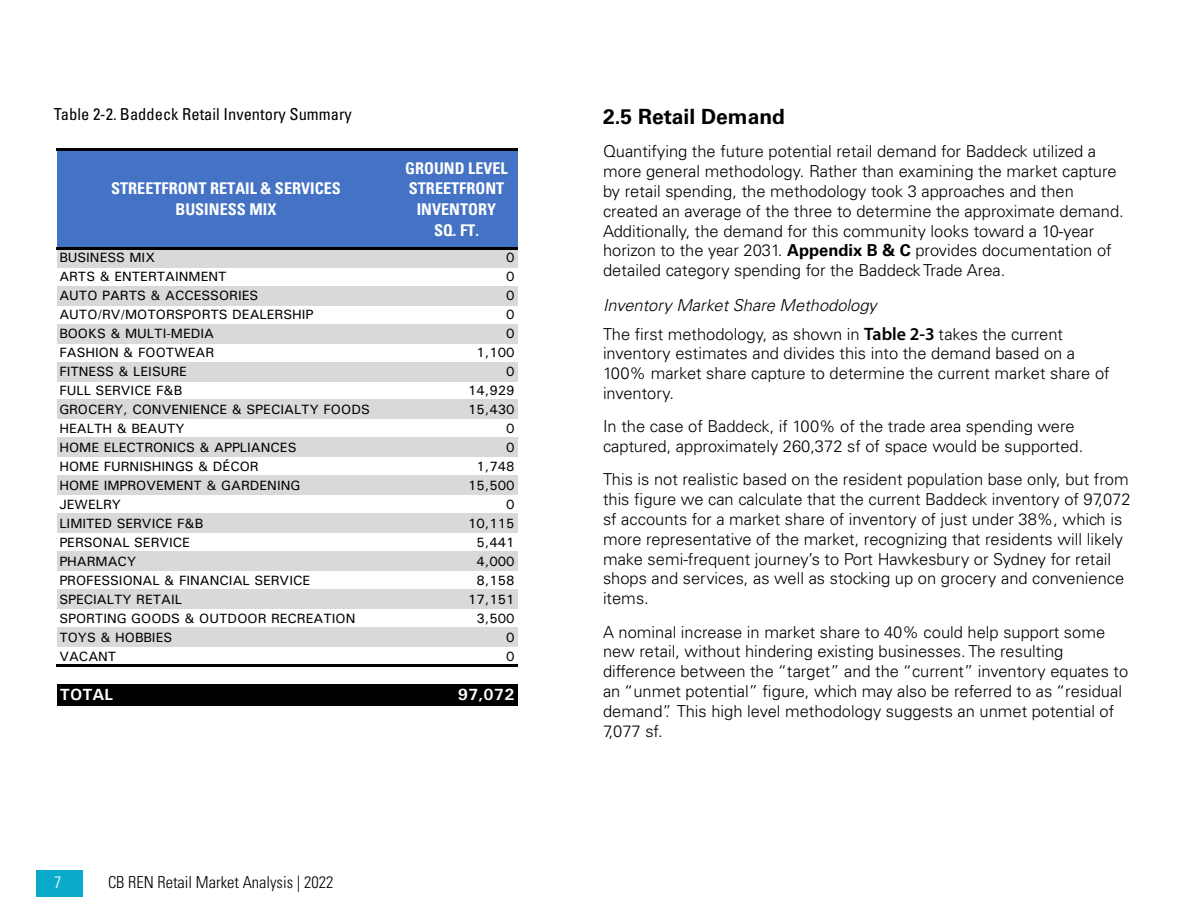
<style>
.page{position:relative;width:1188px;height:918px;background:#fff}
.page>*{position:absolute;margin:0;border:0;box-sizing:border-box;transform-origin:0 0}
.t1{font:700 21px "Univers LT Std";color:#000}
.t2{font:300 16.5px/19.8px "Univers LT Std";color:#000}
.t3{font:condensed 16.5px "Univers LT Std";color:#000}
.t4{font:300 condensed 16.5px "Univers LT Std";color:#000}
.t5{font:300 condensed 16.5px "Univers LT Std";color:#fff}
.t6{font:700 condensed 16.2px/20.7px "Univers LT Pro";color:#fff;text-align:center}
.t7{font:700 16.2px "Univers";color:#fff}
.t8{font:13.5px "Univers";color:#000}
.s1{font-weight:700}
.s2{font-style:italic}
.s3{font-family:"Myriad Variable Concept";font-weight:400;font-size:18px}
</style>
<div class="page">
<div style="left:37px;top:871px;width:46px;height:26px;background:#0aaaca"></div>
<div style="left:57px;top:150px;width:461px;height:98px;background:#4472c4"></div>
<div style="left:57px;top:248px;width:461px;height:19px;background:#d9d9d9"></div>
<div style="left:57px;top:286px;width:461px;height:19px;background:#d9d9d9"></div>
<div style="left:57px;top:324px;width:461px;height:19px;background:#d9d9d9"></div>
<div style="left:57px;top:362px;width:461px;height:19px;background:#d9d9d9"></div>
<div style="left:57px;top:400px;width:461px;height:19px;background:#d9d9d9"></div>
<div style="left:57px;top:438px;width:461px;height:19px;background:#d9d9d9"></div>
<div style="left:57px;top:476px;width:461px;height:19px;background:#d9d9d9"></div>
<div style="left:57px;top:514px;width:461px;height:19px;background:#d9d9d9"></div>
<div style="left:57px;top:552px;width:461px;height:19px;background:#d9d9d9"></div>
<div style="left:57px;top:589px;width:461px;height:20px;background:#d9d9d9"></div>
<div style="left:57px;top:627px;width:461px;height:19px;background:#d9d9d9"></div>
<div style="left:57px;top:684px;width:461px;height:21px;background:#000"></div>
<hr style="left:57px;top:148px;width:461px;height:3px;background:#000">
<hr style="left:57px;top:247px;width:461px;height:3px;background:#000">
<hr style="left:57px;top:664px;width:461px;height:3px;background:#000">
<p class="t3" style="left:54px;top:104px;width:299px">Table 2-2. Baddeck Retail Inventory Summary</p>
<p class="t6" style="left:111px;top:178px;width:231px">STREETFRONT RETAIL &amp; SERVICES<br>BUSINESS MIX</p>
<p class="t6" style="left:405px;top:157px;width:104px">GROUND LEVEL<br>STREETFRONT<br>INVENTORY<br>SQ. FT.</p>
<p class="t8" style="left:59px;top:249px;width:97px">BUSINESS MIX</p>
<p class="t8" style="left:506px;top:249px;width:10px">0</p>
<p class="t8" style="left:59px;top:268px;width:169px">ARTS &amp; ENTERTAINMENT</p>
<p class="t8" style="left:506px;top:268px;width:10px">0</p>
<p class="t8" style="left:59px;top:287px;width:200px">AUTO PARTS &amp; ACCESSORIES</p>
<p class="t8" style="left:506px;top:287px;width:10px">0</p>
<p class="t8" style="left:59px;top:306px;width:256px">AUTO/RV/MOTORSPORTS DEALERSHIP</p>
<p class="t8" style="left:506px;top:306px;width:10px">0</p>
<p class="t8" style="left:59px;top:325px;width:156px">BOOKS &amp; MULTI-MEDIA</p>
<p class="t8" style="left:506px;top:325px;width:10px">0</p>
<p class="t8" style="left:59px;top:344px;width:156px">FASHION &amp; FOOTWEAR</p>
<p class="t8" style="left:476px;top:344px;width:40px">1,100</p>
<p class="t8" style="left:59px;top:363px;width:129px">FITNESS &amp; LEISURE</p>
<p class="t8" style="left:506px;top:363px;width:10px">0</p>
<p class="t8" style="left:59px;top:382px;width:124px">FULL SERVICE F&amp;B</p>
<p class="t8" style="left:468px;top:382px;width:48px">14,929</p>
<p class="t8" style="left:59px;top:401px;width:312px">GROCERY, CONVENIENCE &amp; SPECIALTY FOODS</p>
<p class="t8" style="left:468px;top:401px;width:48px">15,430</p>
<p class="t8" style="left:59px;top:420px;width:127px">HEALTH &amp; BEAUTY</p>
<p class="t8" style="left:506px;top:420px;width:10px">0</p>
<p class="t8" style="left:59px;top:439px;width:239px">HOME ELECTRONICS &amp; APPLIANCES</p>
<p class="t8" style="left:506px;top:439px;width:10px">0</p>
<p class="t8" style="left:59px;top:458px;width:201px">HOME FURNISHINGS &amp; DÉCOR</p>
<p class="t8" style="left:476px;top:458px;width:40px">1,748</p>
<p class="t8" style="left:59px;top:477px;width:243px">HOME IMPROVEMENT &amp; GARDENING</p>
<p class="t8" style="left:468px;top:477px;width:48px">15,500</p>
<p class="t8" style="left:59px;top:496px;width:63px">JEWELRY</p>
<p class="t8" style="left:506px;top:496px;width:10px">0</p>
<p class="t8" style="left:59px;top:515px;width:145px">LIMITED SERVICE F&amp;B</p>
<p class="t8" style="left:468px;top:515px;width:48px">10,115</p>
<p class="t8" style="left:59px;top:534px;width:132px">PERSONAL SERVICE</p>
<p class="t8" style="left:476px;top:534px;width:40px">5,441</p>
<p class="t8" style="left:59px;top:553px;width:78px">PHARMACY</p>
<p class="t8" style="left:476px;top:553px;width:40px">4,000</p>
<p class="t8" style="left:59px;top:572px;width:252px">PROFESSIONAL &amp; FINANCIAL SERVICE</p>
<p class="t8" style="left:476px;top:572px;width:40px">8,158</p>
<p class="t8" style="left:59px;top:591px;width:124px">SPECIALTY RETAIL</p>
<p class="t8" style="left:468px;top:591px;width:48px">17,151</p>
<p class="t8" style="left:59px;top:610px;width:298px">SPORTING GOODS &amp; OUTDOOR RECREATION</p>
<p class="t8" style="left:476px;top:610px;width:40px">3,500</p>
<p class="t8" style="left:59px;top:629px;width:114px">TOYS &amp; HOBBIES</p>
<p class="t8" style="left:506px;top:629px;width:10px">0</p>
<p class="t8" style="left:59px;top:648px;width:59px">VACANT</p>
<p class="t8" style="left:506px;top:648px;width:10px">0</p>
<p class="t7" style="left:60px;top:684px;width:55px">TOTAL</p>
<p class="t7" style="left:458px;top:684px;width:58px">97,072</p>
<p class="t5" style="left:54px;top:872px;width:9px">7</p>
<p class="t4" style="left:108px;top:872px;width:227px">CB REN Retail Market Analysis | 2022</p>
<p class="t1" style="left:603px;top:104px;width:184px">2.5 Retail Demand</p>
<p class="t2" style="left:603px;top:142px;width:522px">Quantifying the future potential retail demand for Baddeck utilized a more general methodology. Rather than examining the market capture by retail spending, the methodology took 3 approaches and then created an average of the three to determine the approximate demand.<br>Additionally, the demand for this community looks toward a 10-year horizon to the year 2031. <span class="s1">Appendix B &amp; C</span> provides documentation of detailed category spending for the Baddeck Trade Area.</p>
<p class="t2" style="left:603px;top:291px;width:462px;line-height:28.3px"><span class="s2">Inventory Market Share Methodology<br></span>The first methodology, as shown in <span class="s3">Table 2-3</span> takes the current</p>
<p class="t2" style="left:603px;top:344px;width:508px">inventory estimates and divides this into the demand based on a<br>100% market share capture to determine the current market share of inventory.</p>
<p class="t2" style="left:603px;top:417px;width:482px">In the case of Baddeck, if 100% of the trade area spending were captured, approximately 260,372 sf of space would be supported.</p>
<p class="t2" style="left:603px;top:470px;width:529px">This is not realistic based on the resident population base only, but from this figure we can calculate that the current Baddeck inventory of 97,072 sf accounts for a market share of inventory of just under 38%, which is more representative of the market, recognizing that residents will likely make semi-frequent journey’s to Port Hawkesbury or Sydney for retail shops and services, as well as stocking up on grocery and convenience items.</p>
<p class="t2" style="left:603px;top:622px;width:527px">A nominal increase in market share to 40% could help support some new retail, without hindering existing businesses. The resulting difference between the “target” and the “current” inventory equates to an “unmet potential” figure, which may also be referred to as “residual demand”. This high level methodology suggests an unmet potential of 7,077 sf.</p>
</div>
